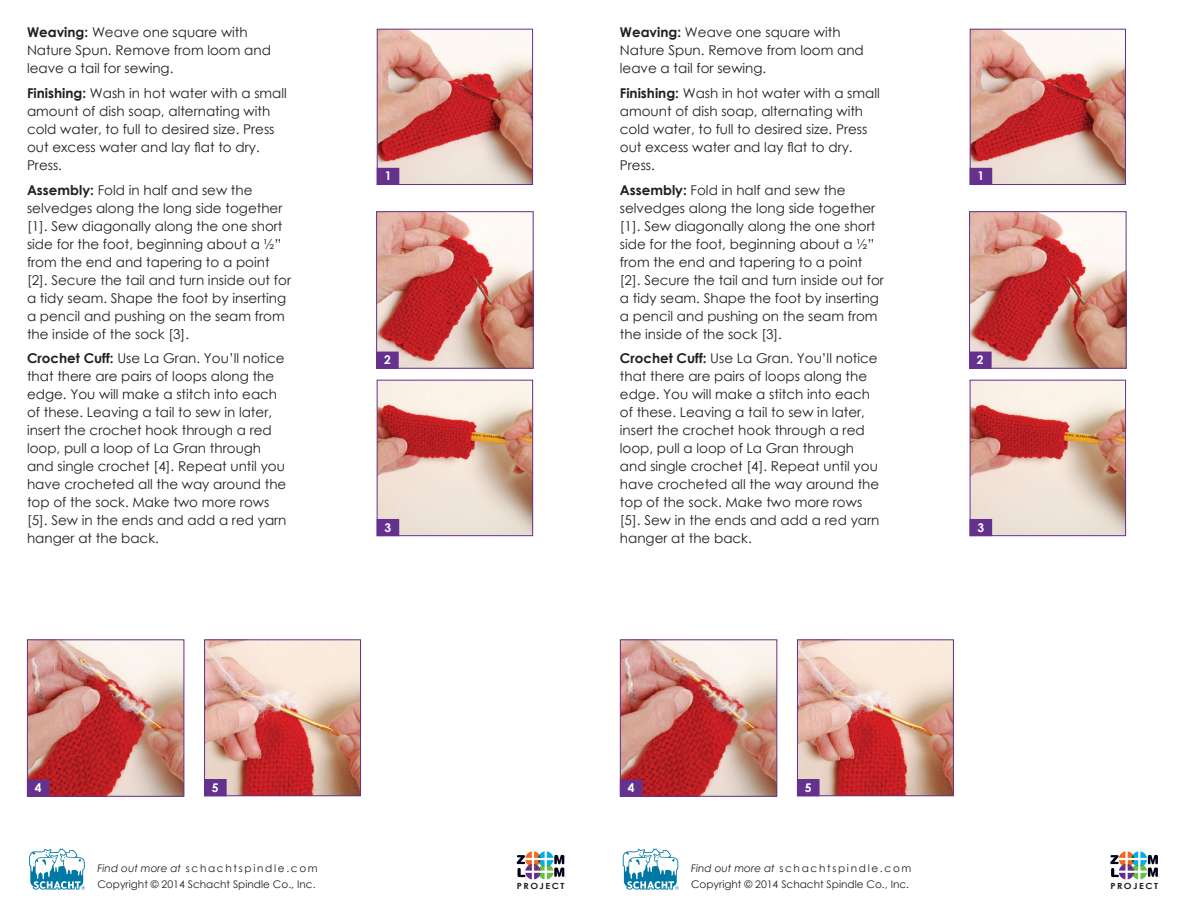
<style>
.page{position:relative;width:1188px;height:918px;background:#fff}
.page>*{position:absolute;margin:0;border:0;box-sizing:border-box;transform-origin:0 0}
.t1{font:13.5px/18px "Century Gothic";color:#231f20}
.t2{font:700 12px "Century Gothic";color:#fff}
.t3{font:10.5px/16.5px "Century Gothic";color:#231f20}
.t4{font:700 8.4px "Century Gothic";letter-spacing:.155em;color:#231f20;scale:1.1 1}
.s1{font-weight:700}
.s2{font-style:italic}
</style>
<div class="page">
<svg style="left:29px;top:848px;width:56px;height:42px"></svg>
<svg style="left:517px;top:851px;width:49px;height:28px"></svg>
<svg style="left:622px;top:848px;width:57px;height:42px"></svg>
<svg style="left:1110px;top:851px;width:50px;height:28px"></svg>
<img style="left:379px;top:31px;width:152px;height:152px">
<div style="left:377px;top:29px;width:156px;height:156px;border:1px solid #65318f"></div>
<div style="left:377px;top:168px;width:22px;height:17px;background:#65318f"></div>
<img style="left:378px;top:213px;width:153px;height:153px">
<div style="left:376px;top:211px;width:157px;height:157px;border:1px solid #65318f"></div>
<div style="left:377px;top:352px;width:21px;height:16px;background:#65318f"></div>
<div style="left:376px;top:352px;width:22px;height:16px;border:1px solid #65318f"></div>
<img style="left:379px;top:382px;width:152px;height:152px">
<div style="left:377px;top:380px;width:156px;height:156px;border:1px solid #65318f"></div>
<div style="left:377px;top:519px;width:22px;height:17px;background:#65318f"></div>
<img style="left:29px;top:642px;width:153px;height:152px">
<div style="left:27px;top:640px;width:157px;height:156px;border:1px solid #65318f"></div>
<div style="left:27px;top:780px;width:22px;height:16px;background:#65318f"></div>
<img style="left:206px;top:642px;width:153px;height:152px">
<div style="left:204px;top:640px;width:157px;height:156px;border:1px solid #65318f"></div>
<div style="left:205px;top:780px;width:21px;height:16px;background:#65318f"></div>
<div style="left:204px;top:779px;width:22px;height:17px;border:1px solid #65318f"></div>
<img style="left:972px;top:31px;width:152px;height:152px">
<div style="left:970px;top:29px;width:156px;height:156px;border:1px solid #65318f"></div>
<div style="left:970px;top:168px;width:22px;height:17px;background:#65318f"></div>
<img style="left:971px;top:213px;width:153px;height:153px">
<div style="left:969px;top:211px;width:157px;height:157px;border:1px solid #65318f"></div>
<div style="left:970px;top:352px;width:21px;height:16px;background:#65318f"></div>
<div style="left:969px;top:352px;width:22px;height:16px;border:1px solid #65318f"></div>
<img style="left:972px;top:382px;width:152px;height:152px">
<div style="left:970px;top:380px;width:156px;height:156px;border:1px solid #65318f"></div>
<div style="left:970px;top:519px;width:22px;height:17px;background:#65318f"></div>
<img style="left:622px;top:642px;width:153px;height:152px">
<div style="left:620px;top:640px;width:157px;height:156px;border:1px solid #65318f"></div>
<div style="left:620px;top:780px;width:22px;height:16px;background:#65318f"></div>
<img style="left:799px;top:642px;width:153px;height:152px">
<div style="left:797px;top:640px;width:157px;height:156px;border:1px solid #65318f"></div>
<div style="left:797px;top:780px;width:22px;height:16px;background:#65318f"></div>
<div style="left:797px;top:779px;width:22px;height:17px;border:1px solid #65318f"></div>
<p class="t1" style="left:27px;top:23px;width:245px"><span class="s1">Weaving:</span> Weave one square with<br>Nature Spun. Remove from loom and leave a tail for sewing.</p>
<p class="t1" style="left:27px;top:84px;width:261px"><span class="s1">Finishing:</span> Wash in hot water with a small amount of dish soap, alternating with cold water, to full to desired size. Press out excess water and lay flat to dry.<br>Press.</p>
<p class="t1" style="left:27px;top:181px;width:266px"><span class="s1">Assembly:</span> Fold in half and sew the selvedges along the long side together [1]. Sew diagonally along the one short side for the foot, beginning about a ½” from the end and tapering to a point [2]. Secure the tail and turn inside out for a tidy seam. Shape the foot by inserting a pencil and pushing on the seam from the inside of the sock [3].</p>
<p class="t1" style="left:27px;top:349px;width:261px"><span class="s1">Crochet Cuff:</span> Use La Gran. You’ll notice that there are pairs of loops along the edge. You will make a stitch into each of these. Leaving a tail to sew in later, insert the crochet hook through a red loop, pull a loop of La Gran through and single crochet [4]. Repeat until you have crocheted all the way around the top of the sock. Make two more rows [5]. Sew in the ends and add a red yarn hanger at the back.</p>
<p class="t2" style="left:385px;top:167px;width:8px">1</p>
<p class="t2" style="left:384px;top:351px;width:8px">2</p>
<p class="t2" style="left:385px;top:518px;width:8px">3</p>
<p class="t1" style="left:620px;top:23px;width:245px"><span class="s1">Weaving:</span> Weave one square with<br>Nature Spun. Remove from loom and leave a tail for sewing.</p>
<p class="t1" style="left:620px;top:84px;width:261px"><span class="s1">Finishing:</span> Wash in hot water with a small amount of dish soap, alternating with cold water, to full to desired size. Press out excess water and lay flat to dry.<br>Press.</p>
<p class="t1" style="left:620px;top:181px;width:266px"><span class="s1">Assembly:</span> Fold in half and sew the selvedges along the long side together [1]. Sew diagonally along the one short side for the foot, beginning about a ½” from the end and tapering to a point [2]. Secure the tail and turn inside out for a tidy seam. Shape the foot by inserting a pencil and pushing on the seam from the inside of the sock [3].</p>
<p class="t1" style="left:620px;top:349px;width:261px"><span class="s1">Crochet Cuff:</span> Use La Gran. You’ll notice that there are pairs of loops along the edge. You will make a stitch into each of these. Leaving a tail to sew in later, insert the crochet hook through a red loop, pull a loop of La Gran through and single crochet [4]. Repeat until you have crocheted all the way around the top of the sock. Make two more rows [5]. Sew in the ends and add a red yarn hanger at the back.</p>
<p class="t2" style="left:978px;top:167px;width:8px">1</p>
<p class="t2" style="left:977px;top:351px;width:8px">2</p>
<p class="t2" style="left:978px;top:518px;width:8px">3</p>
<p class="t2" style="left:35px;top:779px;width:8px">4</p>
<p class="t2" style="left:212px;top:778px;width:8px">5</p>
<p class="t2" style="left:628px;top:779px;width:8px">4</p>
<p class="t2" style="left:805px;top:778px;width:8px">5</p>
<p class="t3" style="left:97px;top:859px;width:222px"><span class="s2">Find out more at</span> schachtspindle.com<br>Copyright © 2014 Schacht Spindle Co., Inc.</p>
<p class="t4" style="left:517px;top:879px;width:45px">PROJECT</p>
<p class="t3" style="left:691px;top:859px;width:222px"><span class="s2">Find out more at</span> schachtspindle.com<br>Copyright © 2014 Schacht Spindle Co., Inc.</p>
<p class="t4" style="left:1110px;top:879px;width:45px">PROJECT</p>
</div>
